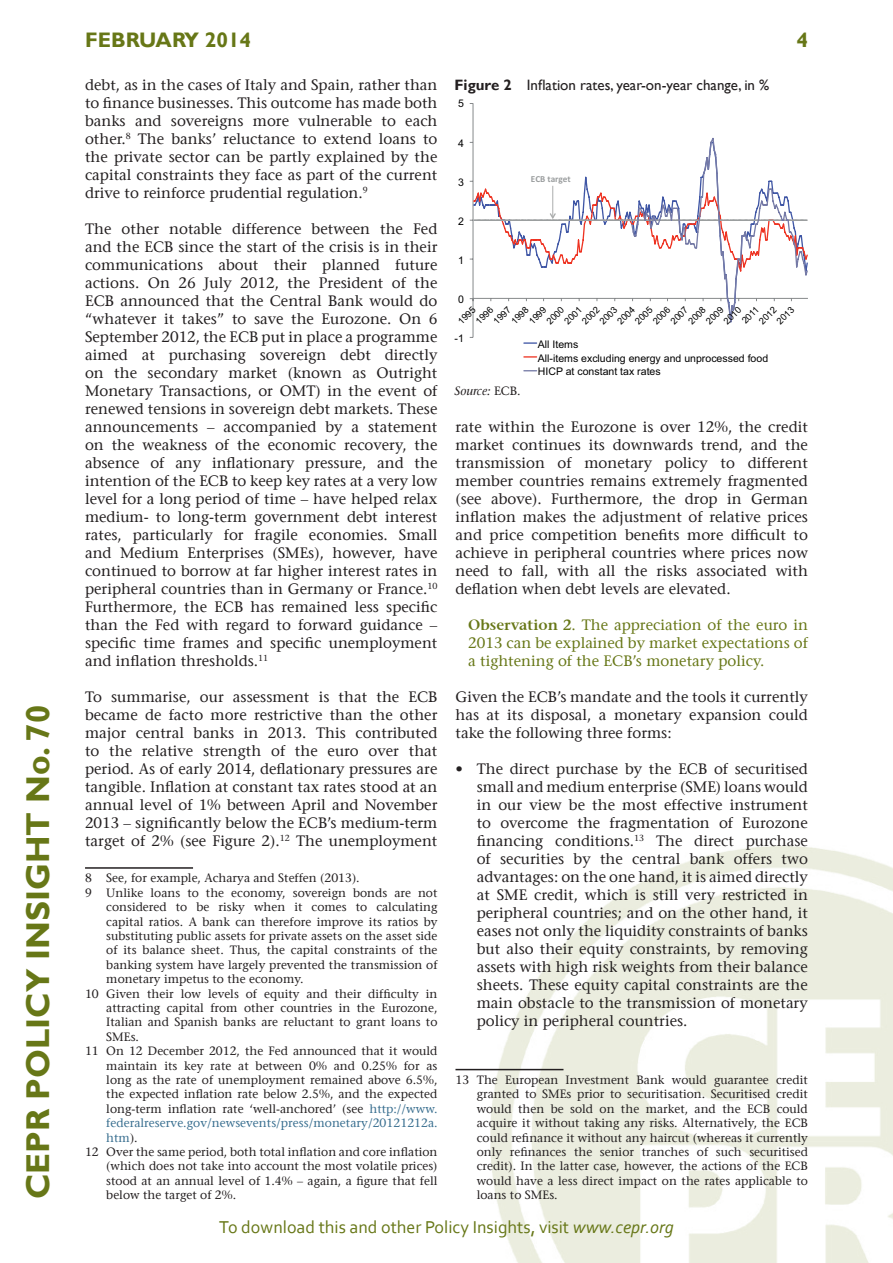
<style>
.page{position:relative;width:893px;height:1263px;background:#fff}
.page>*{position:absolute;margin:0;border:0;box-sizing:border-box;transform-origin:0 0}
.t1{font:700 33px "Gill Sans";color:#677717}
.t2{font:700 21px "Gill Sans";color:#677717}
.t3{font:18px "Corbel";color:#677717}
.t4{font:15px/18px "Stone Serif";color:#231f20;text-align:justify}
.t5{font:15px/18px "Stone Serif";color:#677717;text-align:justify}
.t6{font:15px "Gill Sans";color:#231f20}
.t7{font:12px/14.4px "Stone Serif";color:#231f20;text-align:justify}
.t8{font:12px "Stone Serif";letter-spacing:.005em;color:#386e8f}
.t9{font:italic 12px "Stone Serif";color:#231f20}
.t10{font:10.5px/13.8px "Arial";color:#000001}
.t11{font:9.3px "Arial";color:#000001}
.t12{font:700 9.3px "Calibri";color:#9a9d9e}
.s1{color:#386e8f}
.s2{color:#231f20}
.s3{font-weight:700}
.s4{font-style:normal}
.s5{font-family:"Stone Serif Sem ITCTT Semi"}
.s6{font-style:italic}
</style>
<div class="page">
<img style="left:490px;top:846px;width:403px;height:417px">
<hr style="left:85px;top:867px;width:108px;height:2px;background:#231f20">
<hr style="left:455px;top:1069px;width:108px;height:1px;background:#231f20">
<hr style="left:473px;top:103px;width:1px;height:234px;background:#86898b">
<svg style="left:524px;top:342px;width:13px;height:2px"></svg>
<svg style="left:524px;top:356px;width:13px;height:2px"></svg>
<svg style="left:524px;top:370px;width:13px;height:1px"></svg>
<svg style="left:470px;top:137px;width:338px;height:186px"></svg>
<h1 class="t1" style="left:18px;top:1199px;width:496px;rotate:-90deg">CEPR POLICY INSIGHT NO. 70</h1>
<h2 class="t2" style="left:85px;top:28px;width:168px">FEBRUARY 2014</h2>
<h2 class="t2" style="left:796px;top:28px;width:13px">4</h2>
<p class="t4" style="left:85px;top:76px;width:354px">debt, as in the cases of Italy and Spain, rather than to finance businesses. This outcome has made both banks and sovereigns more vulnerable to each other.<sup>8</sup> The banks’ reluctance to extend loans to the private sector can be partly explained by the capital constraints they face as part of the current drive to reinforce prudential regulation.<sup>9</sup></p>
<p class="t4" style="left:85px;top:220px;width:354px">The other notable difference between the Fed and the ECB since the start of the crisis is in their communications about their planned future actions. On 26 July 2012, the President of the ECB announced that the Central Bank would do “whatever it takes” to save the Eurozone. On 6<br>September 2012, the ECB put in place a programme aimed at purchasing sovereign debt directly on the secondary market (known as Outright Monetary Transactions, or OMT) in the event of renewed tensions in sovereign debt markets. These announcements – accompanied by a statement on the weakness of the economic recovery, the absence of any inflationary pressure, and the intention of the ECB to keep key rates at a very low level for a long period of time – have helped relax medium- to long-term government debt interest rates, particularly for fragile economies. Small and Medium Enterprises (SMEs), however, have continued to borrow at far higher interest rates in peripheral countries than in Germany or France.<sup>10<br></sup>Furthermore, the ECB has remained less specific than the Fed with regard to forward guidance – specific time frames and specific unemployment and inflation thresholds.<sup>11</sup></p>
<p class="t4" style="left:85px;top:688px;width:354px">To summarise, our assessment is that the ECB became de facto more restrictive than the other major central banks in 2013. This contributed to the relative strength of the euro over that period. As of early 2014, deflationary pressures are tangible. Inflation at constant tax rates stood at an annual level of 1% between April and November 2013 – significantly below the ECB’s medium-term target of 2% (see Figure 2).<sup>12</sup> The unemployment</p>
<p class="t7" style="left:85px;top:871px;width:276px">8 See, for example, Acharya and Steffen (2013).</p>
<p class="t7" style="left:85px;top:885px;width:354px">9 Unlike loans to the economy, sovereign bonds are not</p>
<p class="t7" style="left:106px;top:900px;width:333px">considered to be risky when it comes to calculating</p>
<p class="t7" style="left:106px;top:914px;width:333px">capital ratios. A bank can therefore improve its ratios by</p>
<p class="t7" style="left:106px;top:929px;width:333px">substituting public assets for private assets on the asset side</p>
<p class="t7" style="left:106px;top:943px;width:333px">of its balance sheet. Thus, the capital constraints of the</p>
<p class="t7" style="left:106px;top:957px;width:333px">banking system have largely prevented the transmission of</p>
<p class="t7" style="left:106px;top:972px;width:199px">monetary impetus to the economy.</p>
<p class="t7" style="left:85px;top:986px;width:354px">10 Given their low levels of equity and their difficulty in</p>
<p class="t7" style="left:106px;top:1001px;width:333px">attracting capital from other countries in the Eurozone,</p>
<p class="t7" style="left:106px;top:1015px;width:333px">Italian and Spanish banks are reluctant to grant loans to</p>
<p class="t7" style="left:106px;top:1029px;width:34px">SMEs.</p>
<p class="t7" style="left:85px;top:1044px;width:354px">11 On 12 December 2012, the Fed announced that it would</p>
<p class="t7" style="left:106px;top:1058px;width:333px">maintain its key rate at between 0% and 0.25% for as</p>
<p class="t7" style="left:106px;top:1073px;width:333px">long as the rate of unemployment remained above 6.5%,</p>
<p class="t7" style="left:106px;top:1087px;width:333px">the expected inflation rate below 2.5%, and the expected</p>
<p class="t7" style="left:106px;top:1101px;width:333px">long-term inflation rate ‘well-anchored’ (see <span class="s1">http://www.</span></p>
<p class="t8" style="left:106px;top:1116px;width:333px">federalreserve.gov/newsevents/press/monetary/20121212a.</p>
<p class="t8" style="left:106px;top:1130px;width:33px">htm<span class="s2">).</span></p>
<p class="t7" style="left:85px;top:1145px;width:354px">12 Over the same period, both total inflation and core inflation</p>
<p class="t7" style="left:106px;top:1159px;width:333px">(which does not take into account the most volatile prices)</p>
<p class="t7" style="left:106px;top:1173px;width:333px">stood at an annual level of 1.4% – again, a figure that fell</p>
<p class="t7" style="left:106px;top:1188px;width:131px">below the target of 2%.</p>
<p class="t6" style="left:455px;top:76px;width:316px"><span class="s3">FIGURE 2</span> Inflation rates, year-on-year change, in %</p>
<p class="t10" style="left:458px;top:97px;width:7px">5</p>
<p class="t10" style="left:458px;top:136px;width:7px">4</p>
<p class="t10" style="left:458px;top:175px;width:7px">3</p>
<p class="t10" style="left:458px;top:214px;width:7px">2</p>
<p class="t10" style="left:458px;top:253px;width:7px">1</p>
<p class="t10" style="left:458px;top:292px;width:7px">0</p>
<p class="t12" style="left:531px;top:173px;width:41px">ECB target</p>
<p class="t11" style="left:455px;top:318px;width:22px;rotate:-45deg">1995</p>
<p class="t11" style="left:473px;top:318px;width:22px;rotate:-45deg">1996</p>
<p class="t11" style="left:491px;top:318px;width:22px;rotate:-45deg">1997</p>
<p class="t11" style="left:508px;top:318px;width:22px;rotate:-45deg">1998</p>
<p class="t11" style="left:526px;top:318px;width:22px;rotate:-45deg">1999</p>
<p class="t11" style="left:544px;top:318px;width:22px;rotate:-45deg">2000</p>
<p class="t11" style="left:561px;top:318px;width:22px;rotate:-45deg">2001</p>
<p class="t11" style="left:579px;top:318px;width:22px;rotate:-45deg">2002</p>
<p class="t11" style="left:597px;top:318px;width:22px;rotate:-45deg">2003</p>
<p class="t11" style="left:615px;top:318px;width:22px;rotate:-45deg">2004</p>
<p class="t11" style="left:632px;top:318px;width:22px;rotate:-45deg">2005</p>
<p class="t11" style="left:650px;top:318px;width:22px;rotate:-45deg">2006</p>
<p class="t11" style="left:668px;top:318px;width:22px;rotate:-45deg">2007</p>
<p class="t11" style="left:685px;top:318px;width:22px;rotate:-45deg">2008</p>
<p class="t11" style="left:703px;top:318px;width:22px;rotate:-45deg">2009</p>
<p class="t11" style="left:721px;top:318px;width:22px;rotate:-45deg">2010</p>
<p class="t11" style="left:739px;top:318px;width:21px;rotate:-45deg">2011</p>
<p class="t11" style="left:756px;top:318px;width:22px;rotate:-45deg">2012</p>
<p class="t11" style="left:774px;top:318px;width:22px;rotate:-45deg">2013</p>
<p class="t10" style="left:538px;top:337px;width:232px">All Items<br>All-items excluding energy and unprocessed food<br>HICP at constant tax rates</p>
<p class="t10" style="left:455px;top:331px;width:11px">-1</p>
<p class="t9" style="left:455px;top:384px;width:68px">Source: <span class="s4">ECB.</span></p>
<p class="t4" style="left:455px;top:418px;width:354px">rate within the Eurozone is over 12%, the credit market continues its downwards trend, and the transmission of monetary policy to different member countries remains extremely fragmented (see above). Furthermore, the drop in German inflation makes the adjustment of relative prices and price competition benefits more difficult to achieve in peripheral countries where prices now need to fall, with all the risks associated with deflation when debt levels are elevated.</p>
<p class="t5" style="left:468px;top:616px;width:341px"><span class="s5">Observation 2</span>. The appreciation of the euro in 2013 can be explained by market expectations of a tightening of the ECB’s monetary policy.</p>
<p class="t4" style="left:455px;top:688px;width:354px">Given the ECB’s mandate and the tools it currently has at its disposal, a monetary expansion could take the following three forms:</p>
<p class="t4" style="left:477px;top:760px;width:333px;text-indent:-21px">• The direct purchase by the ECB of securitised small and medium enterprise (SME) loans would in our view be the most effective instrument to overcome the fragmentation of Eurozone financing conditions.<sup>13</sup> The direct purchase of securities by the central bank offers two advantages: on the one hand, it is aimed directly at SME credit, which is still very restricted in peripheral countries; and on the other hand, it eases not only the liquidity constraints of banks but also their equity constraints, by removing assets with high risk weights from their balance sheets. These equity capital constraints are the main obstacle to the transmission of monetary policy in peripheral countries.</p>
<p class="t7" style="left:477px;top:1073px;width:333px;text-indent:-21px">13 The European Investment Bank would guarantee credit granted to SMEs prior to securitisation. Securitised credit would then be sold on the market, and the ECB could acquire it without taking any risks. Alternatively, the ECB could refinance it without any haircut (whereas it currently only refinances the senior tranches of such securitised credit). In the latter case, however, the actions of the ECB would have a less direct impact on the rates applicable to loans to SMEs.</p>
<p class="t3" style="left:219px;top:1216px;width:456px">To download this and other Policy Insights, visit <span class="s6">www.cepr.org</span></p>
</div>
